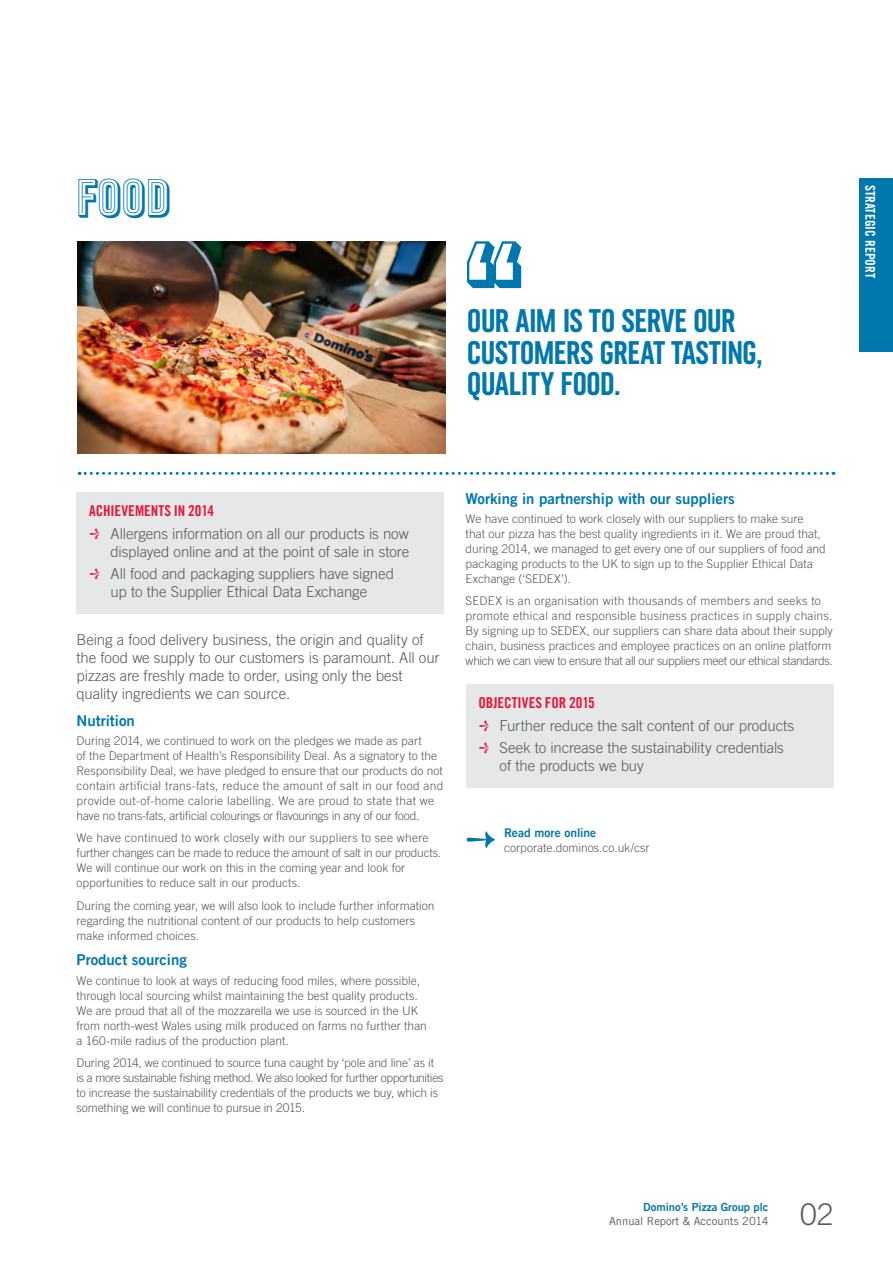
<style>
.page{position:relative;width:893px;height:1263px;background:#fff}
.page>*{position:absolute;margin:0;border:0;box-sizing:border-box;transform-origin:0 0}
.t1{font:48.45px "Pizza Press Inline";color:#0078ae}
.Pull_quote_UC_blue{font:31.5px/31.5px "Pizza Press";letter-spacing:-.025em;color:#0078ae}
.t2{font:300 29.85px "Trade Gothic LT Com";color:#57585a}
.Intro_text{font:300 15px/18px "Trade Gothic LT Com";letter-spacing:-.005em;color:#57585a}
.Dir_Notes_Subhd_1{font:15px "Trade Gothic LT Com Bd 2";color:#0078ae}
.Red_UC_headers{font:15px "Trade Gothic LT Com Bd Cn 20";color:#e51836}
.t3{font:13.5px "Trade Gothic LT Com Bd Cn 20";color:#fff}
.D_N_Text{font:300 12px/15px "Trade Gothic LT Com";letter-spacing:.005em;color:#57585a}
.Page_driver_page{font:300 12px "Trade Gothic LT Com";letter-spacing:.005em;color:#57585a}
.Pages_drivers{font:12px "Trade Gothic LT Com Bd 2";letter-spacing:.005em;color:#0078ae}
.t4{font:11.25px "Trade Gothic LT Com";color:#57585a}
.t5{font:11.25px "Trade Gothic LT Com Bd 2";color:#0078ae}
.s1{color:#e51836}
</style>
<div class="page">
<div style="left:859px;top:179px;width:34px;height:173px;background:#0078ae"></div>
<img style="left:78px;top:241px;width:367px;height:213px">
<svg style="left:79px;top:472px;width:755px;height:3px"></svg>
<svg style="left:467px;top:241px;width:54px;height:47px"></svg>
<svg style="left:467px;top:831px;width:28px;height:17px"></svg>
<div style="left:77px;top:493px;width:367px;height:121px;background:#e6e7e9"></div>
<div style="left:466px;top:685px;width:367px;height:103px;background:#e6e7e9"></div>
<p class="t1" style="left:75px;top:172px;width:96px">FOOD</p>
<p class="Pull_quote_UC_blue" style="left:467px;top:305px;width:297px">OUR AIM IS TO SERVE OUR<br>CUSTOMERS GREAT TASTING,<br>QUALITY FOOD.</p>
<p class="t3" style="left:878px;top:185px;width:95px;rotate:90deg">STRATEGIC REPORT</p>
<p class="Red_UC_headers" style="left:89px;top:502px;width:126px">ACHIEVEMENTS IN 2014</p>
<p class="Intro_text" style="left:89px;top:524px;width:321px;text-align:right"><span class="s1">□</span> Allergens information on all our products is now displayed online and at the point of sale in store</p>
<p class="Intro_text" style="left:89px;top:564px;width:306px;text-align:center"><span class="s1">□</span> All food and packaging suppliers have signed up to the Supplier Ethical Data Exchange</p>
<p class="Intro_text" style="left:77px;top:630px;width:364px">Being a food delivery business, the origin and quality of the food we supply to our customers is paramount. All our pizzas are freshly made to order, using only the best quality ingredients we can source.</p>
<p class="Dir_Notes_Subhd_1" style="left:77px;top:711px;width:60px">Nutrition</p>
<p class="D_N_Text" style="left:77px;top:733px;width:368px">During 2014, we continued to work on the pledges we made as part<br>of the Department of Health’s Responsibility Deal. As a signatory to the Responsibility Deal, we have pledged to ensure that our products do not contain artificial trans-fats, reduce the amount of salt in our food and provide out-of-home calorie labelling. We are proud to state that we have no trans-fats, artificial colourings or flavourings in any of our food.</p>
<p class="D_N_Text" style="left:77px;top:830px;width:366px">We have continued to work closely with our suppliers to see where further changes can be made to reduce the amount of salt in our products.<br>We will continue our work on this in the coming year and look for opportunities to reduce salt in our products.</p>
<p class="D_N_Text" style="left:77px;top:898px;width:359px">During the coming year, we will also look to include further information regarding the nutritional content of our products to help customers make informed choices.</p>
<p class="Dir_Notes_Subhd_1" style="left:77px;top:951px;width:112px">Product sourcing</p>
<p class="D_N_Text" style="left:77px;top:973px;width:352px">We continue to look at ways of reducing food miles, where possible, through local sourcing whilst maintaining the best quality products.<br>We are proud that all of the mozzarella we use is sourced in the UK from north-west Wales using milk produced on farms no further than a 160-mile radius of the production plant.</p>
<p class="D_N_Text" style="left:77px;top:1055px;width:368px">During 2014, we continued to source tuna caught by ‘pole and line’ as it is a more sustainable fishing method. We also looked for further opportunities to increase the sustainability credentials of the products we buy, which is something we will continue to pursue in 2015.</p>
<p class="Dir_Notes_Subhd_1" style="left:466px;top:489px;width:271px">Working in partnership with our suppliers</p>
<p class="D_N_Text" style="left:466px;top:511px;width:362px">We have continued to work closely with our suppliers to make sure<br>that our pizza has the best quality ingredients in it. We are proud that, during 2014, we managed to get every one of our suppliers of food and packaging products to the UK to sign up to the Supplier Ethical Data Exchange (‘SEDEX’).</p>
<p class="D_N_Text" style="left:466px;top:593px;width:369px">SEDEX is an organisation with thousands of members and seeks to promote ethical and responsible business practices in supply chains.<br>By signing up to SEDEX, our suppliers can share data about their supply chain, business practices and employee practices on an online platform which we can view to ensure that all our suppliers meet our ethical standards.</p>
<p class="Red_UC_headers" style="left:478px;top:694px;width:118px">OBJECTIVES FOR 2015</p>
<p class="Intro_text" style="left:478px;top:716px;width:317px"><span class="s1">□</span> Further reduce the salt content of our products</p>
<p class="Intro_text" style="left:500px;top:738px;width:286px;text-indent:-21px"><span class="s1">□</span> Seek to increase the sustainability credentials of the products we buy</p>
<p class="Pages_drivers" style="left:504px;top:825px;width:94px">Read more online</p>
<p class="Page_driver_page" style="left:504px;top:840px;width:147px">corporate.dominos.co.uk/csr</p>
<p class="t5" style="left:643px;top:1200px;width:127px">Domino’s Pizza Group plc</p>
<p class="t4" style="left:609px;top:1214px;width:161px">Annual Report &amp; Accounts 2014</p>
<h3 class="t2" style="left:800px;top:1196px;width:35px">02</h3>
</div>
